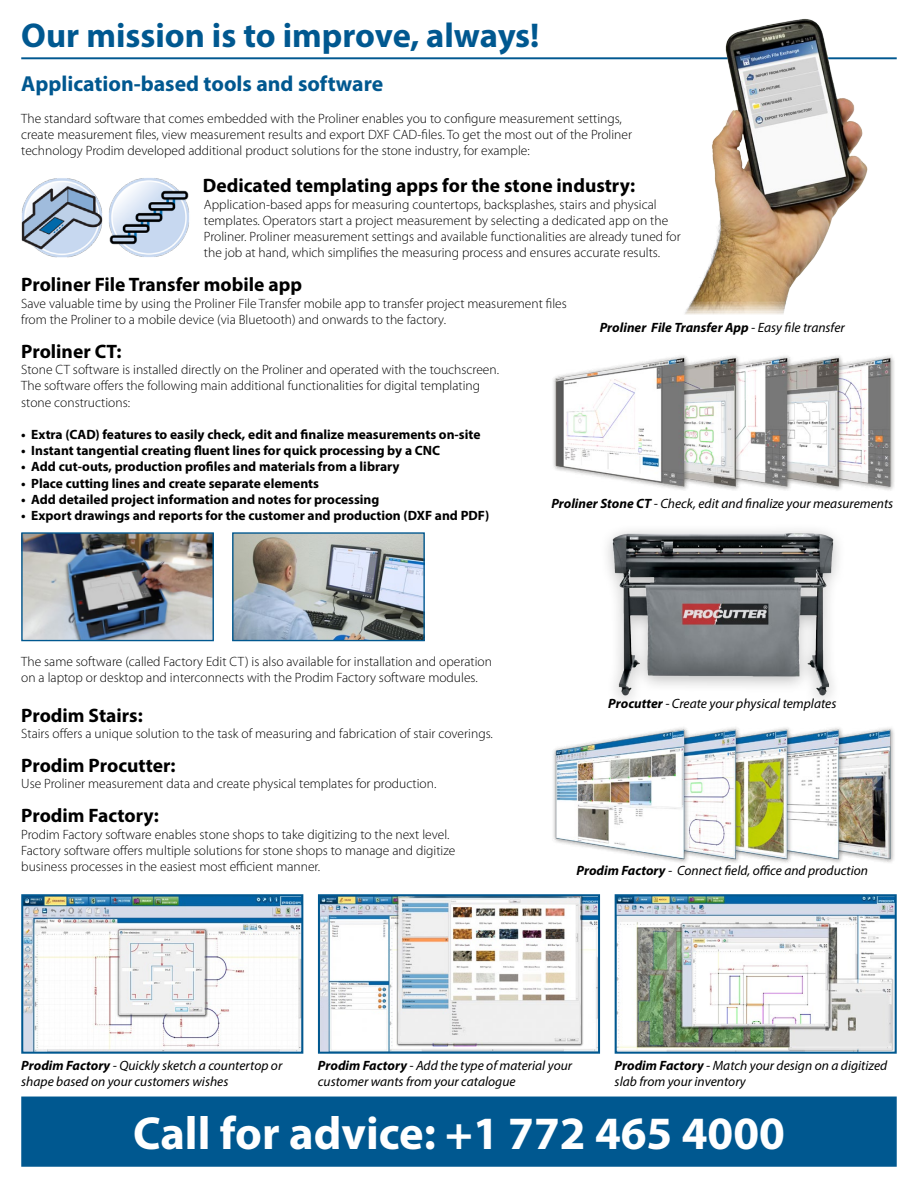
<style>
.page{position:relative;width:918px;height:1188px;background:#fff}
.page>*{position:absolute;margin:0;border:0;box-sizing:border-box;transform-origin:0 0}
.t1{font:700 46.5px "Myriad Pro";color:#fff}
.t2{font:700 34.5px "Myriad Pro";color:#005890}
.t3{font:700 21.75px "Myriad Pro";color:#005890}
.t4{font:700 19.5px "Myriad Pro";color:#000}
.t5{font:300 13.5px/16.2px "Myriad Pro";color:#000}
.t6{font:700 13.5px "Myriad Pro";color:#000}
.t7{font:italic 13.5px/16.2px "Myriad Pro";color:#000}
.t8{font:italic 700 13.5px "Myriad Pro";color:#000}
.s1{font-weight:400}
.s2{font-weight:700}
</style>
<div class="page">
<img style="left:21px;top:178px;width:82px;height:80px">
<img style="left:109px;top:178px;width:80px;height:79px">
<hr style="left:22px;top:57px;width:874px;height:2px;background:#005890">
<img style="left:553px;top:355px;width:341px;height:136px">
<img style="left:553px;top:727px;width:341px;height:136px">
<img style="left:23px;top:534px;width:189px;height:105px">
<div style="left:21px;top:532px;width:193px;height:109px;border:1px solid #005890"></div>
<div style="left:21px;top:1097px;width:876px;height:70px;background:#005890;border:2px solid #005890"></div>
<img style="left:618px;top:897px;width:276px;height:154px">
<div style="left:615px;top:894px;width:282px;height:160px;border:2px solid #005890"></div>
<img style="left:321px;top:897px;width:276px;height:154px">
<div style="left:318px;top:894px;width:282px;height:160px;border:2px solid #005890"></div>
<img style="left:24px;top:897px;width:276px;height:154px">
<div style="left:21px;top:894px;width:282px;height:160px;border:2px solid #005890"></div>
<img style="left:672px;top:18px;width:225px;height:297px">
<img style="left:612px;top:531px;width:222px;height:165px">
<img style="left:234px;top:534px;width:189px;height:105px">
<div style="left:232px;top:532px;width:193px;height:109px;border:1px solid #005890"></div>
<h2 class="t2" style="left:21px;top:13px;width:520px">Our mission is to improve, always!</h2>
<h3 class="t3" style="left:21px;top:69px;width:363px">Application-based tools and software</h3>
<p class="t5" style="left:21px;top:110px;width:612px">The standard software that comes embedded with the Proliner enables you to configure measurement settings, create measurement files, view measurement results and export DXF CAD-files. To get the most out of the Proliner technology Prodim developed additional product solutions for the stone industry, for example:</p>
<h3 class="t4" style="left:203px;top:173px;width:434px">Dedicated templating apps for the stone industry:</h3>
<p class="t5" style="left:204px;top:196px;width:478px">Application-based apps for measuring countertops, backsplashes, stairs and physical templates. Operators start a project measurement by selecting a dedicated app on the Proliner. Proliner measurement settings and available functionalities are already tuned for the job at hand, which simplifies the measuring process and ensures accurate results.</p>
<h3 class="t4" style="left:21px;top:272px;width:282px">Proliner File Transfer mobile app</h3>
<p class="t5" style="left:21px;top:295px;width:547px">Save valuable time by using the Proliner File Transfer mobile app to transfer project measurement files from the Proliner to a mobile device (via Bluetooth) and onwards to the factory.</p>
<h3 class="t4" style="left:21px;top:339px;width:102px">Proliner CT:</h3>
<p class="t5" style="left:21px;top:361px;width:479px">Stone CT software is installed directly on the Proliner and operated with the touchscreen.<br>The software offers the following main additional functionalities for digital templating stone constructions:</p>
<p class="t6" style="left:21px;top:426px;width:461px">• Extra (CAD) features to easily check, edit and finalize measurements on-site</p>
<p class="t6" style="left:21px;top:442px;width:421px">• Instant tangential creating fluent lines for quick processing by a CNC</p>
<p class="t6" style="left:21px;top:458px;width:380px">• Add cut-outs, production profiles and materials from a library</p>
<p class="t6" style="left:21px;top:474px;width:299px">• Place cutting lines and create separate elements</p>
<p class="t6" style="left:21px;top:490px;width:360px">• Add detailed project information and notes for processing</p>
<p class="t6" style="left:21px;top:507px;width:470px">• Export drawings and reports for the customer and production (DXF and PDF)</p>
<p class="t8" style="left:600px;top:318px;width:247px">Proliner File Transfer App <span class="s1">- Easy file transfer</span></p>
<p class="t7" style="left:551px;top:496px;width:343px"><span class="s2">Proliner Stone CT</span> - Check, edit and finalize your measurements</p>
<p class="t5" style="left:21px;top:653px;width:472px">The same software (called Factory Edit CT) is also available for installation and operation on a laptop or desktop and interconnects with the Prodim Factory software modules.</p>
<h3 class="t4" style="left:21px;top:702px;width:123px">Prodim Stairs:</h3>
<p class="t5" style="left:21px;top:725px;width:473px">Stairs offers a unique solution to the task of measuring and fabrication of stair coverings.</p>
<h3 class="t4" style="left:21px;top:753px;width:156px">Prodim Procutter:</h3>
<p class="t5" style="left:21px;top:775px;width:417px">Use Proliner measurement data and create physical templates for production.</p>
<h3 class="t4" style="left:21px;top:803px;width:139px">Prodim Factory:</h3>
<p class="t5" style="left:21px;top:826px;width:435px">Prodim Factory software enables stone shops to take digitizing to the next level.<br>Factory software offers multiple solutions for stone shops to manage and digitize business processes in the easiest most efficient manner.</p>
<p class="t7" style="left:608px;top:695px;width:230px"><span class="s2">Procutter</span> - Create your physical templates</p>
<p class="t7" style="left:577px;top:862px;width:293px"><span class="s2">Prodim Factory</span> - Connect field, office and production</p>
<p class="t7" style="left:21px;top:1057px;width:263px"><span class="s2">Prodim Factory</span> - Quickly sketch a countertop or shape based on your customers wishes</p>
<p class="t7" style="left:318px;top:1057px;width:256px"><span class="s2">Prodim Factory</span> - Add the type of material your customer wants from your catalogue</p>
<p class="t7" style="left:615px;top:1057px;width:274px"><span class="s2">Prodim Factory</span> - Match your design on a digitized slab from your inventory</p>
<h1 class="t1" style="left:133px;top:1103px;width:653px">Call for advice: +1 772 465 4000</h1>
</div>
